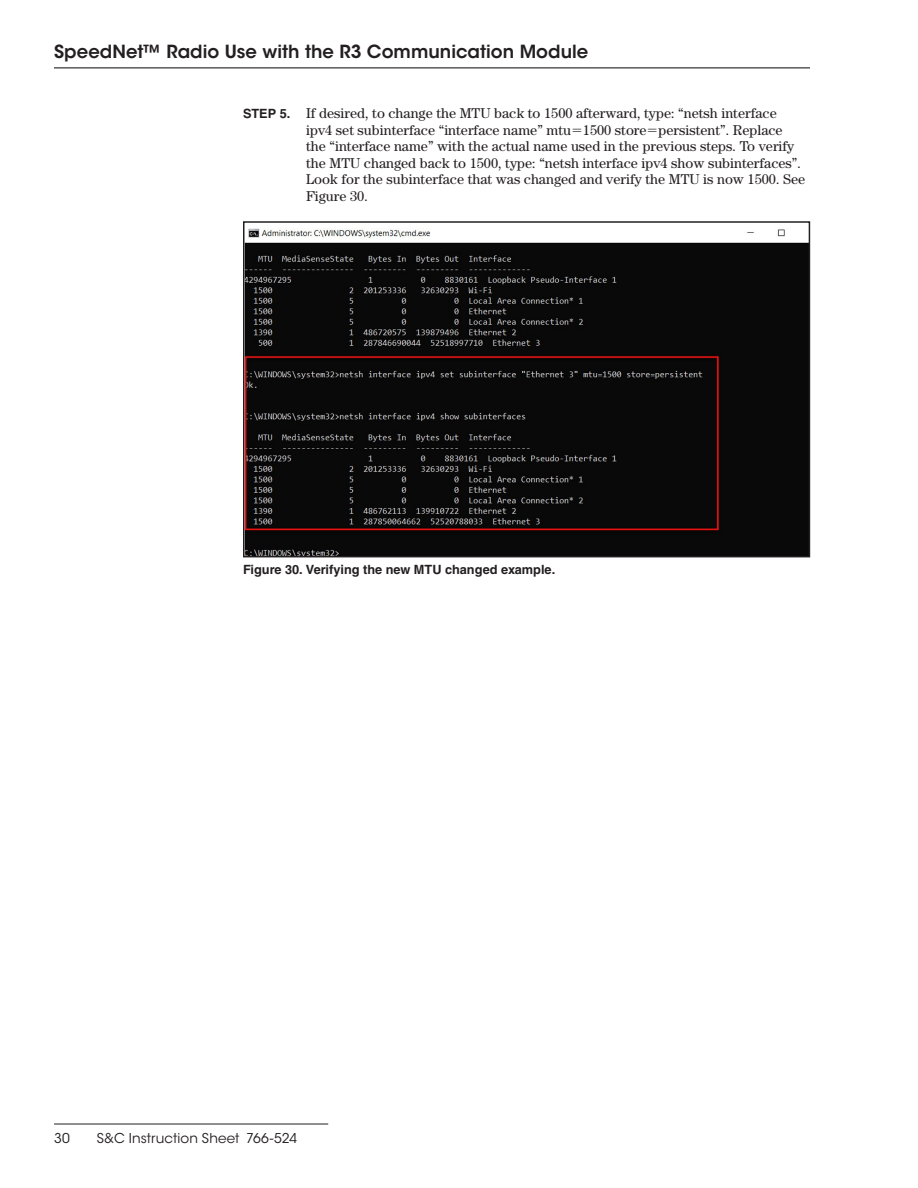
<style>
.page{position:relative;width:918px;height:1188px;background:#fff}
.page>*{position:absolute;margin:0;border:0;box-sizing:border-box;transform-origin:0 0}
.t1{font:600 18px "ITC Avant Garde Std";color:#231f20}
.t2{font:14.25px/16.5px "Century Std";color:#231f20}
.t3{font:13.5px "ITC Avant Garde Std";letter-spacing:.01em;color:#231f20}
.t4{font:700 12.75px "Helvetica LT Std";color:#231f20}
</style>
<div class="page">
<hr style="left:54px;top:67px;width:756px;height:1px;background:#231f20">
<hr style="left:54px;top:1124px;width:274px;height:1px;background:#231f20">
<img style="left:246px;top:228px;width:561px;height:326px">
<div style="left:243px;top:221px;width:567px;height:336px;border:2px solid #231f20"></div>
<p class="t1" style="left:54px;top:40px;width:536px">SpeedNet™ Radio Use with the R3 Communication Module</p>
<p class="t4" style="left:243px;top:106px;width:46px">STEP 5.</p>
<p class="t2" style="left:306px;top:105px;width:501px">If desired, to change the MTU back to 1500 afterward, type: “netsh interface ipv4 set subinterface “interface name” mtu 1500 store persistent”. Replace the “interface name” with the actual name used in the previous steps. To verify the MTU changed back to 1500, type: “netsh interface ipv4 show subinterfaces”.<br>Look for the subinterface that was changed and verify the MTU is now 1500. See Figure 30.</p>
<p class="t4" style="left:243px;top:562px;width:312px">Figure 30. Verifying the new MTU changed example.</p>
<p class="t3" style="left:54px;top:1130px;width:17px">30</p>
<p class="t3" style="left:97px;top:1130px;width:202px">S&amp;C Instruction Sheet 766-524</p>
</div>
